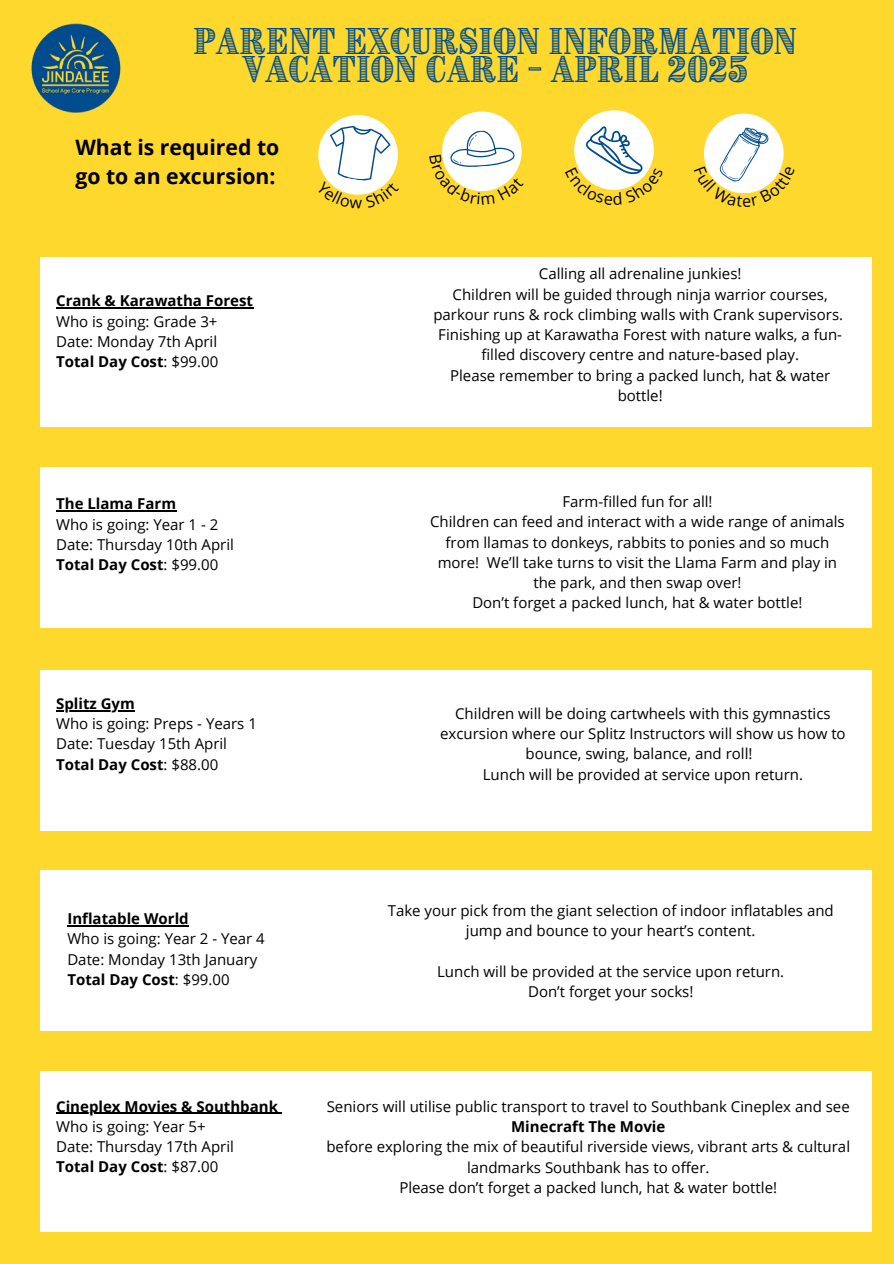
<style>
.page{position:relative;width:894px;height:1264px;background:#fff}
.page>*{position:absolute;margin:0;border:0;box-sizing:border-box;transform-origin:0 0}
.t1{font:31.95px/28.2px "Brim Narrow Combined 1";color:#014c8f;text-align:center}
.t2{font:700 21.15px/29px "Open Sans";color:#000}
.t3{font:15px/20.2px "Open Sans";color:#000;text-align:center}
.t4{font:700 15px "Open Sans";color:#000}
.s1{font-weight:700}
</style>
<div class="page">
<div style="left:0;top:0;width:893px;height:1263px;background:#fed82d"></div>
<div style="left:703px;top:114px;width:80px;height:79px;background:#fff;border-radius:50%"></div>
<img style="left:31px;top:23px;width:90px;height:90px">
<div style="left:442px;top:112px;width:79px;height:79px;background:#fff;border-radius:50%"></div>
<div style="left:574px;top:110px;width:79px;height:80px;background:#fff;border-radius:50%"></div>
<div style="left:318px;top:115px;width:80px;height:80px;background:#fff;border-radius:50%"></div>
<div style="left:40px;top:670px;width:831px;height:160px;background:#fff"></div>
<div style="left:40px;top:467px;width:831px;height:160px;background:#fff"></div>
<div style="left:40px;top:257px;width:831px;height:169px;background:#fff"></div>
<div style="left:40px;top:1071px;width:831px;height:160px;background:#fff"></div>
<div style="left:40px;top:870px;width:831px;height:160px;background:#fff"></div>
<hr style="left:67px;top:925px;width:122px;height:1px;background:#000">
<hr style="left:56px;top:710px;width:79px;height:1px;background:#000">
<hr style="left:56px;top:510px;width:120px;height:1px;background:#000">
<hr style="left:56px;top:307px;width:197px;height:1px;background:#000">
<hr style="left:56px;top:1112px;width:222px;height:1px;background:#000">
<svg style="left:442px;top:128px;width:80px;height:63px"></svg>
<svg style="left:574px;top:126px;width:80px;height:64px"></svg>
<svg style="left:703px;top:123px;width:81px;height:70px"></svg>
<svg style="left:318px;top:122px;width:80px;height:73px"></svg>
<p class="t1" style="left:193px;top:27px;width:605px">PARENT EXCURSION INFORMATION<br>VACATION CARE - APRIL 2025</p>
<h1 class="t2" style="left:75px;top:132px;width:205px">What is required to go to an excursion:</h1>
<p class="t4" style="left:56px;top:290px;width:198px">Crank &amp; Karawatha Forest</p>
<p class="t3" style="left:56px;top:311px;width:164px;text-align:justify">Who is going: Grade 3+ Date: Monday 7th April <span class="s1">Total Day Cost</span>: $99.00</p>
<p class="t4" style="left:56px;top:493px;width:121px">The Llama Farm</p>
<p class="t3" style="left:56px;top:513px;width:179px;text-align:left">Who is going: Year 1 - 2<br>Date: Thursday 10th April<br><span class="s1">Total Day Cost</span>: $99.00</p>
<p class="t4" style="left:56px;top:692px;width:80px">Splitz Gym</p>
<p class="t3" style="left:56px;top:713px;width:202px;text-align:left">Who is going: Preps - Years 1<br>Date: Tuesday 15th April<br><span class="s1">Total Day Cost</span>: $88.00</p>
<p class="t4" style="left:67px;top:908px;width:123px">Inflatable World</p>
<p class="t3" style="left:67px;top:928px;width:199px;text-align:left">Who is going: Year 2 - Year 4<br>Date: Monday 13th January<br><span class="s1">Total Day Cost</span>: $99.00</p>
<p class="t4" style="left:56px;top:1095px;width:223px">Cineplex Movies &amp; Southbank</p>
<p class="t3" style="left:56px;top:1115px;width:179px;text-align:left">Who is going: Year 5+<br>Date: Thursday 17th April<br><span class="s1">Total Day Cost</span>: $87.00</p>
<p class="t3" style="left:433px;top:263px;width:411px">Calling all adrenaline junkies!<br>Children will be guided through ninja warrior courses, parkour runs &amp; rock climbing walls with Crank supervisors.<br>Finishing up at Karawatha Forest with nature walks, a fun&shy;filled discovery centre and nature-based play.<br>Please remember to bring a packed lunch, hat &amp; water bottle!</p>
<p class="t3" style="left:430px;top:491px;width:416px">Farm-filled fun for all!<br>Children can feed and interact with a wide range of animals from llamas to donkeys, rabbits to ponies and so much more! We’ll take turns to visit the Llama Farm and play in the park, and then swap over!<br>Don’t forget a packed lunch, hat &amp; water bottle!</p>
<p class="t3" style="left:440px;top:703px;width:407px">Children will be doing cartwheels with this gymnastics excursion where our Splitz Instructors will show us how to bounce, swing, balance, and roll!<br>Lunch will be provided at service upon return.</p>
<p class="t3" style="left:387px;top:900px;width:447px">Take your pick from the giant selection of indoor inflatables and jump and bounce to your heart’s content.</p>
<p class="t3" style="left:437px;top:960px;width:348px">Lunch will be provided at the service upon return.<br>Don’t forget your socks!</p>
<p class="t3" style="left:326px;top:1095px;width:524px">Seniors will utilise public transport to travel to Southbank Cineplex and see</p>
<p class="t4" style="left:511px;top:1115px;width:156px">Minecraft The Movie</p>
<p class="t3" style="left:326px;top:1136px;width:525px">before exploring the mix of beautiful riverside views, vibrant arts &amp; cultural landmarks Southbank has to offer.<br>Please don’t forget a packed lunch, hat &amp; water bottle!</p>
</div>
